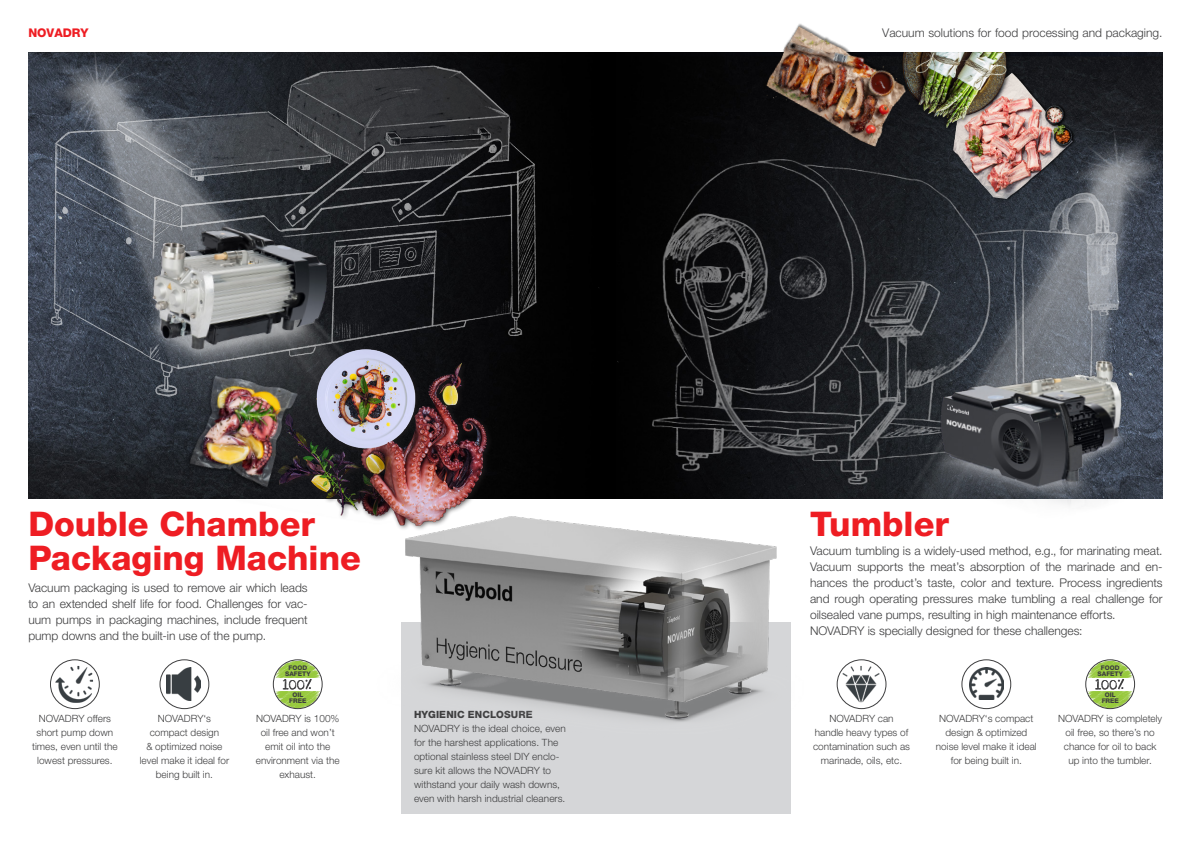
<style>
.page{position:relative;width:1191px;height:842px;background:#fff}
.page>*{position:absolute;margin:0;border:0;box-sizing:border-box;transform-origin:0 0}
.t1{font:800 34px/34px "Helvetica Neue LTW1 G";color:#ee1d23}
.Introtext_Headline{font:300 12px/16px "Helvetica Neue LTW1 G";color:#3e3e3f;text-align:justify}
.Introtext_Headline-2{font:800 12px "Helvetica Neue LTW1 G";color:#ee1d23}
.t2{font:300 10px/14px "Helvetica Neue LTW1 G";color:#3e3e3f;text-align:center}
.t3{font:800 10px "Helvetica Neue LTW1 G";letter-spacing:.015em;color:#3e3e3f}
.t4{font:800 6.4px/6px "Helvetica Neue LTW1 G";color:#3e3e3f;text-align:center}
</style>
<div class="page">
<svg style="left:275px;top:661px;width:45px;height:47px"></svg>
<svg style="left:1087px;top:661px;width:45px;height:47px"></svg>
<div style="left:401px;top:622px;width:389px;height:192px;background:#d5d6d8"></div>
<img style="left:616px;top:52px;width:546px;height:73px">
<img style="left:28px;top:52px;width:539px;height:447px">
<img style="left:28px;top:57px;width:600px;height:393px">
<img style="left:98px;top:201px;width:284px;height:230px">
<img style="left:134px;top:316px;width:128px;height:183px">
<img style="left:262px;top:309px;width:235px;height:209px">
<img style="left:725px;top:24px;width:137px;height:101px">
<img style="left:862px;top:52px;width:230px;height:73px">
<img style="left:567px;top:125px;width:596px;height:374px">
<img style="left:891px;top:339px;width:272px;height:167px">
<img style="left:368px;top:397px;width:445px;height:378px">
<svg style="left:50px;top:660px;width:49px;height:49px"></svg>
<img style="left:55px;top:666px;width:38px;height:37px">
<div style="left:50px;top:659px;width:50px;height:50px;border:1px solid #3e3e3f;border-radius:50%"></div>
<svg style="left:837px;top:660px;width:49px;height:49px"></svg>
<img style="left:842px;top:666px;width:37px;height:36px">
<div style="left:836px;top:659px;width:50px;height:50px;border:1px solid #3e3e3f;border-radius:50%"></div>
<svg style="left:160px;top:660px;width:49px;height:49px"></svg>
<img style="left:167px;top:668px;width:34px;height:33px">
<div style="left:159px;top:659px;width:50px;height:50px;border:1px solid #3e3e3f;border-radius:50%"></div>
<svg style="left:962px;top:660px;width:48px;height:49px"></svg>
<img style="left:969px;top:667px;width:34px;height:32px">
<div style="left:961px;top:659px;width:50px;height:50px;border:1px solid #3e3e3f;border-radius:50%"></div>
<div style="left:273px;top:659px;width:50px;height:50px;border:1px solid #3e3e3f;border-radius:50%"></div>
<div style="left:1085px;top:659px;width:50px;height:50px;border:1px solid #3e3e3f;border-radius:50%"></div>
<p class="Introtext_Headline-2" style="left:28px;top:26px;width:62px">NOVADRY</p>
<p class="Introtext_Headline" style="left:882px;top:25px;width:282px">Vacuum solutions for food processing and packaging.</p>
<p class="t1" style="left:28px;top:507px;width:334px">Double Chamber<br>Packaging Machine</p>
<p class="t1" style="left:810px;top:507px;width:140px">Tumbler</p>
<p class="Introtext_Headline" style="left:28px;top:580px;width:281px">Vacuum packaging is used to remove air which leads to an extended shelf life for food. Challenges for vac&shy;uum pumps in packaging machines, include frequent pump downs and the built-in use of the pump.</p>
<p class="Introtext_Headline" style="left:810px;top:542px;width:354px">Vacuum tumbling is a widely-used method, e.g., for marinating meat.<br>Vacuum supports the meat’s absorption of the marinade and en&shy;hances the product’s taste, color and texture. Process ingredients and rough operating pressures make tumbling a real challenge for oilsealed vane pumps, resulting in high maintenance efforts.</p>
<p class="Introtext_Headline" style="left:810px;top:622px;width:274px">NOVADRY is specially designed for these challenges:</p>
<p class="t4" style="left:285px;top:664px;width:27px">FOOD<br>SAFETY</p>
<p class="t4" style="left:289px;top:692px;width:19px">OIL<br>FREE</p>
<p class="t4" style="left:1097px;top:664px;width:27px">FOOD<br>SAFETY</p>
<p class="t4" style="left:1101px;top:692px;width:19px">OIL<br>FREE</p>
<p class="t3" style="left:414px;top:708px;width:120px">HYGIENIC ENCLOSURE</p>
<p class="t2" style="left:414px;top:721px;width:153px;text-align:left">NOVADRY is the ideal choice, even for the harshest applications. The optional stainless steel DIY enclo&shy;sure kit allows the NOVADRY to withstand your daily wash downs, even with harsh industrial cleaners.</p>
<p class="t2" style="left:32px;top:711px;width:87px">NOVADRY offers short pump down times, even until the lowest pressures.</p>
<p class="t2" style="left:813px;top:711px;width:99px">NOVADRY can<br>handle heavy types of contamination such as marinade, oils, etc.</p>
<p class="t2" style="left:140px;top:711px;width:91px">NOVADRY‘s compact design<br>&amp; optimized noise level make it ideal for being built in.</p>
<p class="t2" style="left:936px;top:711px;width:102px">NOVADRY‘s compact design &amp; optimized noise level make it ideal for being built in.</p>
<p class="t2" style="left:256px;top:711px;width:85px">NOVADRY is 100% oil free and won’t emit oil into the environment via the exhaust.</p>
<p class="t2" style="left:1058px;top:711px;width:106px">NOVADRY is completely oil free, so there’s no chance for oil to back up into the tumbler.</p>
</div>
